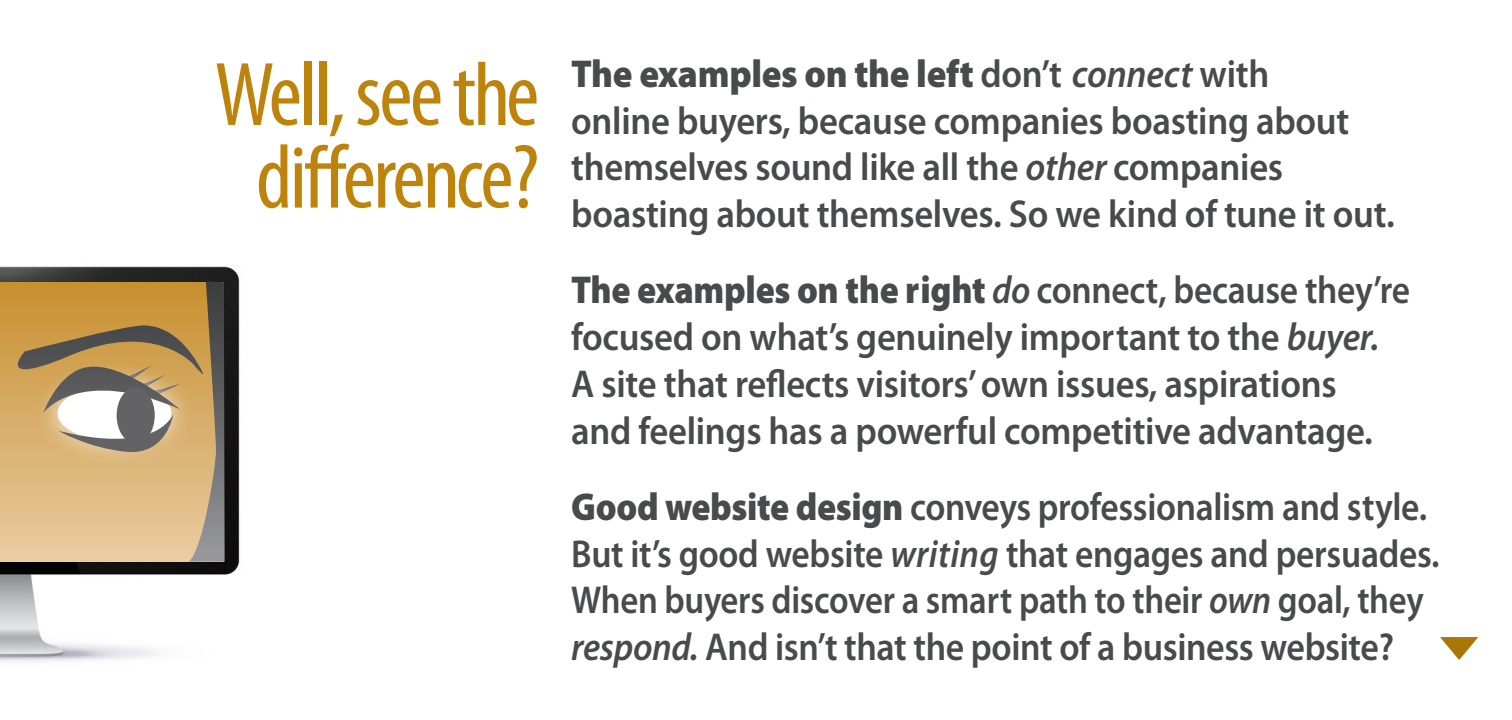
<style>
.page{position:relative;width:1512px;height:720px;background:#fff}
.page>*{position:absolute;margin:0;border:0;box-sizing:border-box;transform-origin:0 0}
.t1{font:condensed 91.4px "Myriad Pro";letter-spacing:-.025em;color:#be830b}
.t2{font:600 39px/46.8px "Myriad Pro";letter-spacing:-.01em;color:#494a4b;scale:.94 1}
.t3{font:600 39px/46.8px "Myriad Pro";letter-spacing:-.01em;color:#494a4b;scale:.91 1}
.t4{font:600 39px/46.8px "Myriad Pro";letter-spacing:-.01em;color:#494a4b;scale:.89 1}
.t5{font:900 39px "Myriad Pro";letter-spacing:-.01em;color:#494a4b;scale:.94 1}
.s1{font-weight:600}
.s2{font-weight:600;font-style:italic}
.s3{font-style:italic}
.s4{font-weight:900}
</style>
<div class="page">
<img style="left:0;top:266px;width:240px;height:396px">
<div style="left:0;top:282px;width:223px;height:280px;background:linear-gradient(to bottom,#c79030,#e9cca2)"></div>
<svg style="left:15px;top:282px;width:210px;height:280px;background:#c6a672"></svg>
<svg style="left:1440px;top:637px;width:38px;height:23px"></svg>
<p class="t1" style="left:215px;top:40px;width:326px">Well, see the</p>
<p class="t1" style="left:256px;top:122px;width:285px">difference?</p>
<p class="t5" style="left:571px;top:48px;width:744px">The examples on the left <span class="s1">don’t</span> <span class="s2">connect</span> <span class="s1">with</span></p>
<p class="t2" style="left:571px;top:96px;width:829px">online buyers, because companies boasting about themselves sound like all the <span class="s3">other</span> companies</p>
<p class="t2" style="left:571px;top:190px;width:878px">boasting about themselves. So we kind of tune it out.</p>
<p class="t3" style="left:571px;top:266px;width:924px"><span class="s4">The examples on the right</span> <span class="s3">do</span> connect, because they’re focused on what’s genuinely important to the <span class="s3">buyer.</span></p>
<p class="t2" style="left:571px;top:359px;width:816px">A site that reflects visitors’ own issues, aspirations</p>
<p class="t2" style="left:571px;top:406px;width:854px">and feelings has a powerful competitive advantage.</p>
<p class="t3" style="left:571px;top:482px;width:942px"><span class="s4">Good website design</span> conveys professionalism and style.</p>
<p class="t3" style="left:571px;top:529px;width:956px">But it’s good website <span class="s3">writing</span> that engages and persuades.</p>
<p class="t4" style="left:571px;top:576px;width:959px">When buyers discover a smart path to their <span class="s3">own</span> goal, they <span class="s3">respond.</span> And isn’t that the point of a business website?</p>
</div>
